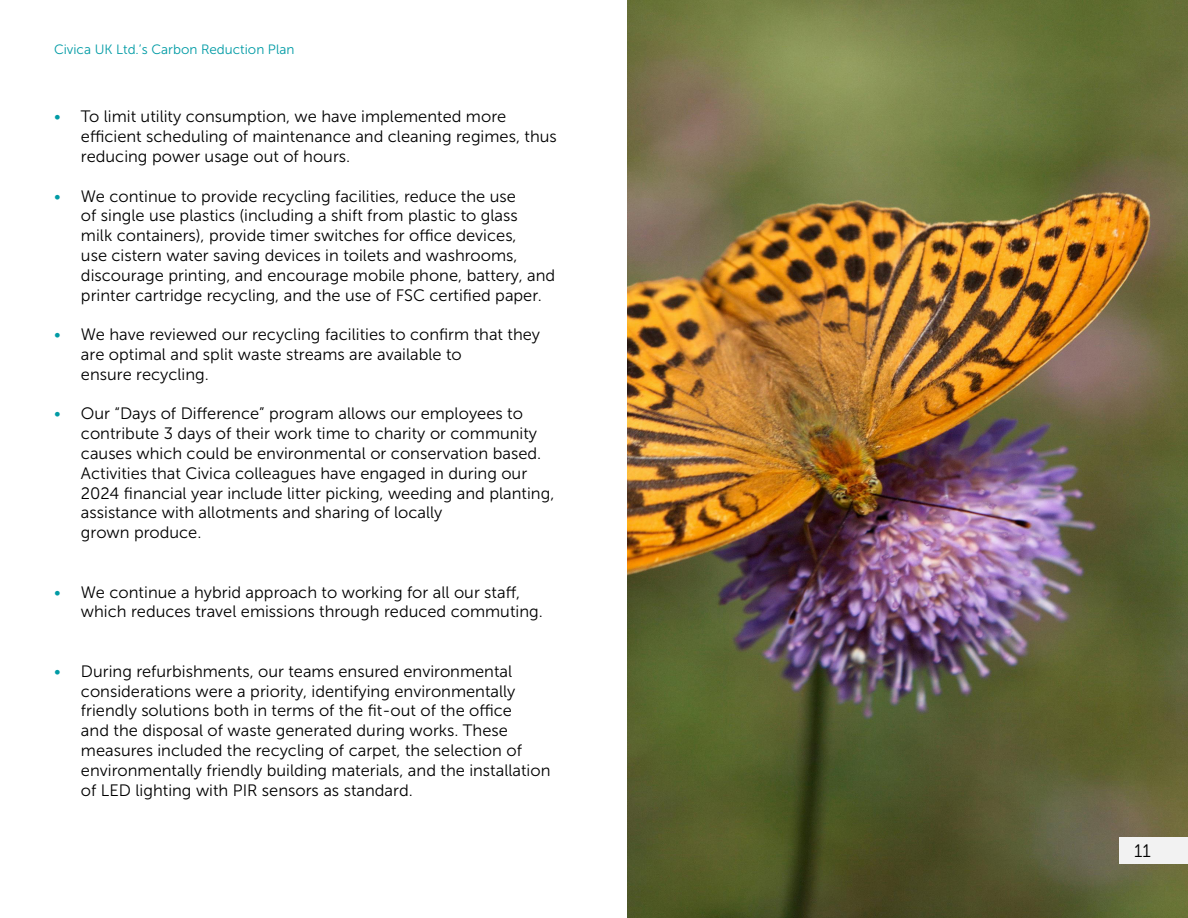
<style>
.page{position:relative;width:1188px;height:918px;background:#fff}
.page>*{position:absolute;margin:0;border:0;box-sizing:border-box;transform-origin:0 0}
.t1{font:18px "Museo Sans 300";color:#000}
.t2{font:16.5px/19.8px "Museo Sans 300";color:#000}
.t3{font:13.5px "Museo Sans 300";color:#009ba5}
.s1{color:#009ba5}
</style>
<div class="page">
<img style="left:628px;top:0;width:560px;height:918px">
<div style="left:1120px;top:837px;width:68px;height:27px;background:#f2f2f2"></div>
<p class="t3" style="left:54px;top:42px;width:242px">Civica UK Ltd.’s Carbon Reduction Plan</p>
<p class="t2" style="left:81px;top:107px;width:477px;text-indent:-27px"><span class="s1">•</span> To limit utility consumption, we have implemented more efficient scheduling of maintenance and cleaning regimes, thus reducing power usage out of hours.</p>
<p class="t2" style="left:81px;top:186px;width:476px;text-indent:-27px"><span class="s1">•</span> We continue to provide recycling facilities, reduce the use<br>of single use plastics (including a shift from plastic to glass<br>milk containers), provide timer switches for office devices,<br>use cistern water saving devices in toilets and washrooms, discourage printing, and encourage mobile phone, battery, and printer cartridge recycling, and the use of FSC certified paper.</p>
<p class="t2" style="left:81px;top:325px;width:461px;text-indent:-27px"><span class="s1">•</span> We have reviewed our recycling facilities to confirm that they are optimal and split waste streams are available to<br>ensure recycling.</p>
<p class="t2" style="left:81px;top:404px;width:475px;text-indent:-27px"><span class="s1">•</span> Our “Days of Difference” program allows our employees to contribute 3 days of their work time to charity or community causes which could be environmental or conservation based.<br>Activities that Civica colleagues have engaged in during our 2024 financial year include litter picking, weeding and planting, assistance with allotments and sharing of locally<br>grown produce.</p>
<p class="t2" style="left:81px;top:582px;width:463px;text-indent:-27px"><span class="s1">•</span> We continue a hybrid approach to working for all our staff, which reduces travel emissions through reduced commuting.</p>
<p class="t2" style="left:81px;top:661px;width:471px;text-indent:-27px"><span class="s1">•</span> During refurbishments, our teams ensured environmental considerations were a priority, identifying environmentally friendly solutions both in terms of the fit-out of the office<br>and the disposal of waste generated during works. These measures included the recycling of carpet, the selection of environmentally friendly building materials, and the installation of LED lighting with PIR sensors as standard.</p>
<p class="t1" style="left:1134px;top:841px;width:18px">11</p>
</div>
